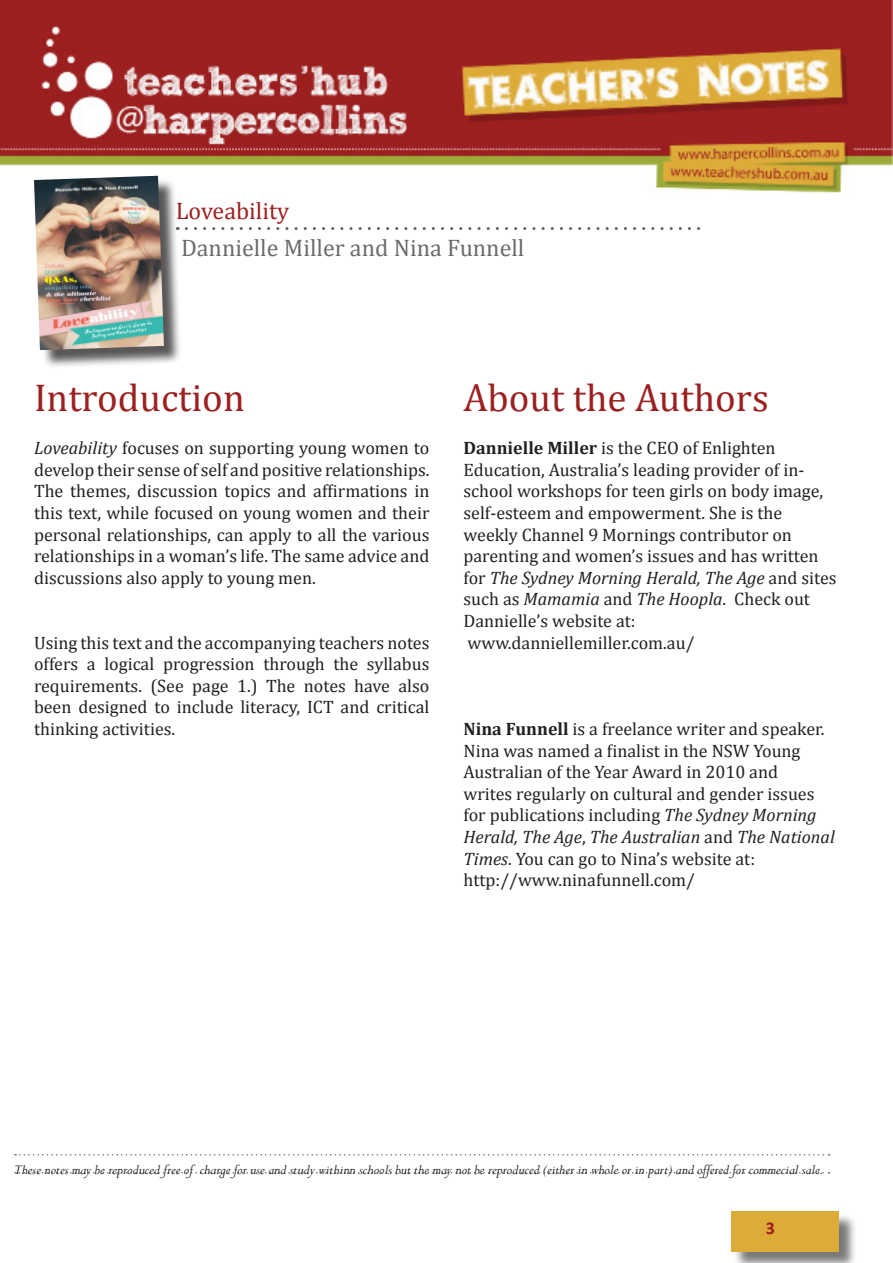
<style>
.page{position:relative;width:893px;height:1263px;background:#fff}
.page>*{position:absolute;margin:0;border:0;box-sizing:border-box;transform-origin:0 0}
.t1{font:39px "Cambria";color:#9c2020}
.t2{font:24px "Cambria";color:#6b6b6e}
.t3{font:24px "Cambria";color:#9c2020}
.t4{font:18px/21.6px "Cambria";color:#231f20}
.t5{font:700 18px "Calibri";color:#9c2020}
.t6{font:italic 15px "Perpetua";color:#231f20}
.s1{font-style:italic}
.s2{font-weight:700}
</style>
<div class="page">
<img style="left:0;top:0;width:893px;height:193px">
<div style="left:733px;top:1213px;width:125px;height:50px;background:#231f20;opacity:.6"></div>
<div style="left:731px;top:1211px;width:108px;height:40px;background:#ddab38"></div>
<svg style="left:15px;top:1154px;width:815px;height:1px"></svg>
<svg style="left:15px;top:1172px;width:815px;height:1px"></svg>
<svg style="left:186px;top:227px;width:515px;height:3px"></svg>
<div style="left:37px;top:179px;width:145px;height:190px;background:#231f20;opacity:.75"></div>
<img style="left:34px;top:176px;width:130px;height:174px">
<p class="t3" style="left:176px;top:196px;width:115px">Loveability</p>
<p class="t2" style="left:181px;top:234px;width:345px">Dannielle Miller and Nina Funnell</p>
<p class="t1" style="left:34px;top:375px;width:212px">Introduction</p>
<p class="t4" style="left:34px;top:437px;width:397px"><span class="s1">Loveability</span> focuses on supporting young women to develop their sense of self and positive relationships.</p>
<p class="t4" style="left:34px;top:480px;width:397px;text-align:justify">The themes, discussion topics and affirmations in this text, while focused on young women and their personal relationships, can apply to all the various relationships in a woman’s life. The same advice and discussions also apply to young men.</p>
<p class="t4" style="left:34px;top:631px;width:397px;text-align:justify">Using this text and the accompanying teachers notes offers a logical progression through the syllabus requirements. (See page 1.) The notes have also been designed to include literacy, ICT and critical thinking activities.</p>
<p class="t1" style="left:463px;top:375px;width:307px">About the Authors</p>
<p class="t4" style="left:463px;top:437px;width:375px"><span class="s2">Dannielle Miller</span> is the CEO of Enlighten Education, Australia’s leading provider of in&shy;school workshops for teen girls on body image, self-esteem and empowerment. She is the weekly Channel 9 Mornings contributor on parenting and women’s issues and has written for <span class="s1">The Sydney Morning Herald, The Age</span> and sites such as <span class="s1">Mamamia</span> and <span class="s1">The Hoopla</span>. Check out Dannielle’s website at:</p>
<p class="t4" style="left:467px;top:631px;width:228px">www.danniellemiller.com.au/</p>
<p class="t4" style="left:463px;top:718px;width:373px"><span class="s2">Nina Funnell</span> is a freelance writer and speaker.<br>Nina was named a finalist in the NSW Young Australian of the Year Award in 2010 and<br>writes regularly on cultural and gender issues for publications including <span class="s1">The Sydney Morning Herald, The Age</span>, <span class="s1">The Australian</span> and <span class="s1">The National Times</span>. You can go to Nina’s website at:</p>
<p class="t4" style="left:463px;top:869px;width:233px">http://www.ninafunnell.com/</p>
<p class="t6" style="left:14px;top:1160px;width:811px">These notes may be reproduced free of charge for use and study withinn schools but the may not be reproduced (either in whole or in part) and offered for commecial sale.</p>
<p class="t5" style="left:766px;top:1217px;width:11px">3</p>
</div>
